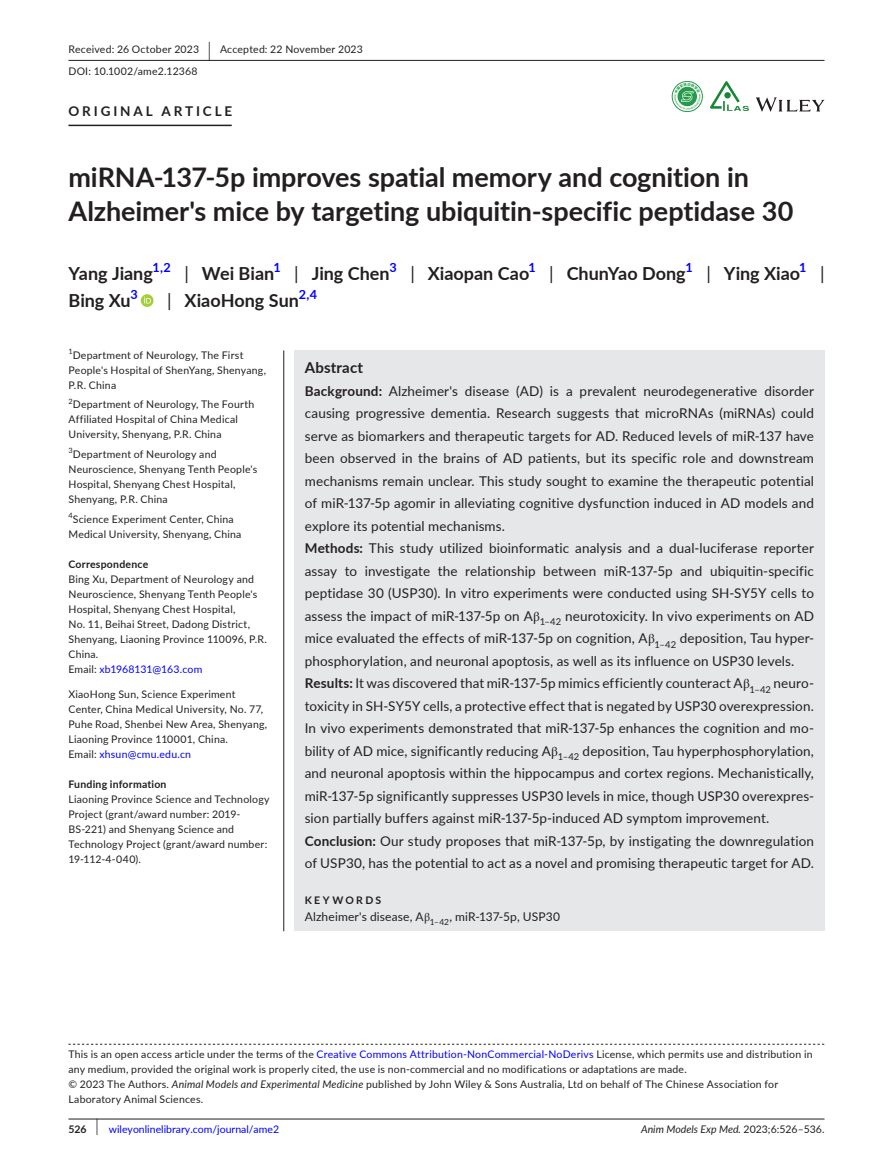
<style>
.page{position:relative;width:893px;height:1174px;background:#fff}
.page>*{position:absolute;margin:0;border:0;box-sizing:border-box;transform-origin:0 0}
.t1{font:700 27px/34.5px "Lato";letter-spacing:-.005em;color:#231f20}
.t2{font:700 18px "Lato";color:#231f20}
.t3{font:18px "Lato";color:#231f20}
.t4{font:700 15px "Lato";letter-spacing:.015em;color:#231f20}
.t5{font:13.5px/22.5px "Lato";letter-spacing:.01em;color:#231f20}
.t6{font:700 13.5px "Lato";letter-spacing:.215em;color:#231f20}
.t7{font:700 12.6px "Lato";color:#00f}
.t8{font:12px "Lato";letter-spacing:.01em;color:#231f20}
.t9{font:10.5px/15px "Lato";letter-spacing:.02em;color:#231f20}
.t10{font:10.5px "Lato";color:#00f}
.t11{font:italic 10.5px "Lato";color:#231f20}
.t12{font:700 10.5px "Lato";letter-spacing:.02em;color:#231f20}
.t13{font:700 10.5px "Lato";letter-spacing:.22em;color:#231f20}
.t14{font:7.35px "Lato";color:#231f20}
.s1{font-size:19.65px}
.s2{font-weight:400}
.s3{color:#00f}
.s4{font-weight:700}
.s5{font-family:"STIX"}
.s6{font-style:italic}
.s7{font-weight:700;color:#231f20}
.s8{font-size:17.4px;color:#231f20}
.s9{font-style:normal}
</style>
<div class="page">
<hr style="left:68px;top:1118px;width:756px;height:1px;background:#231f20">
<svg style="left:756px;top:97px;width:68px;height:15px"></svg>
<div style="left:672px;top:81px;width:31px;height:31px;border:1px solid #239b49;border-radius:50%"></div>
<svg style="left:674px;top:83px;width:26px;height:27px"></svg>
<img style="left:710px;top:81px;width:38px;height:30px">
<hr style="left:68px;top:60px;width:756px;height:1px;background:#231f20">
<hr style="left:68px;top:125px;width:164px;height:1px;background:#231f20">
<svg style="left:141px;top:294px;width:13px;height:13px"></svg>
<svg style="left:144px;top:296px;width:7px;height:7px"></svg>
<svg style="left:68px;top:1043px;width:756px;height:1px"></svg>
<div style="left:294px;top:350px;width:530px;height:581px;background:#e6e7e9"></div>
<hr style="left:283px;top:350px;width:1px;height:581px;background:#231f20">
<p class="t9" style="left:68px;top:38px;width:296px;line-height:21.8px">Received: 26 October 2023 <span class="s1">|</span> Accepted: 22 November 2023<br>DOI: 10.1002/ame2.12368</p>
<p class="t6" style="left:68px;top:101px;width:165px">ORIGINAL ARTICLE</p>
<h1 class="t1" style="left:68px;top:159px;width:726px">miRNA-137-5p improves spatial memory and cognition in<br>Alzheimer's mice by targeting ubiquitin-specific peptidase 30</h1>
<h2 class="t2" style="left:68px;top:260px;width:86px">Yang Jiang</h2>
<p class="t7" style="left:153px;top:258px;width:20px">1,2</p>
<h2 class="t2" style="left:184px;top:260px;width:91px"><span class="s2">|</span> Wei Bian</h2>
<p class="t7" style="left:273px;top:258px;width:9px">1</p>
<h2 class="t2" style="left:294px;top:260px;width:97px"><span class="s2">|</span> Jing Chen</h2>
<p class="t7" style="left:389px;top:258px;width:9px">3</p>
<h2 class="t2" style="left:410px;top:260px;width:121px"><span class="s2">|</span> Xiaopan Cao</h2>
<p class="t7" style="left:528px;top:258px;width:9px">1</p>
<h2 class="t2" style="left:549px;top:260px;width:138px"><span class="s2">|</span> ChunYao Dong</h2>
<p class="t7" style="left:685px;top:258px;width:9px">1</p>
<h2 class="t2" style="left:706px;top:260px;width:95px"><span class="s2">|</span> Ying Xiao</h2>
<p class="t7" style="left:799px;top:258px;width:9px">1</p>
<h2 class="t3" style="left:820px;top:260px;width:6px">|</h2>
<h2 class="t2" style="left:68px;top:287px;width:64px">Bing Xu</h2>
<p class="t7" style="left:130px;top:285px;width:9px">3</p>
<h2 class="t2" style="left:167px;top:287px;width:134px"><span class="s2">|</span> XiaoHong Sun</h2>
<p class="t7" style="left:299px;top:285px;width:20px">2,4</p>
<p class="t14" style="left:68px;top:346px;width:6px">1</p>
<p class="t9" style="left:68px;top:347px;width:199px;text-indent:4px">Department of Neurology, The First<br>People's Hospital of ShenYang, Shenyang,<br>P.R. China</p>
<p class="t14" style="left:68px;top:396px;width:6px">2</p>
<p class="t9" style="left:68px;top:397px;width:187px;text-indent:4px">Department of Neurology, The Fourth<br>Affiliated Hospital of China Medical<br>University, Shenyang, P.R. China</p>
<p class="t9" style="left:68px;top:446px;width:190px"><sup>3</sup>Department of Neurology and<br>Neuroscience, Shenyang Tenth People's<br>Hospital, Shenyang Chest Hospital,<br>Shenyang, P.R. China</p>
<p class="t9" style="left:68px;top:511px;width:175px"><sup>4</sup>Science Experiment Center, China<br>Medical University, Shenyang, China</p>
<p class="t12" style="left:68px;top:556px;width:81px">Correspondence</p>
<p class="t9" style="left:68px;top:571px;width:200px">Bing Xu, Department of Neurology and<br>Neuroscience, Shenyang Tenth People's<br>Hospital, Shenyang Chest Hospital,<br>No. 11, Beihai Street, Dadong District,<br>Shenyang, Liaoning Province 110096, P.R.<br>China.<br>Email: <span class="s3">xb1968131@163.com</span></p>
<p class="t9" style="left:68px;top:686px;width:200px">XiaoHong Sun, Science Experiment Center, China Medical University, No. 77, Puhe Road, Shenbei New Area, Shenyang, Liaoning Province 110001, China.<br>Email: <span class="s3">xhsun@cmu.edu.cn</span></p>
<p class="t12" style="left:68px;top:776px;width:100px">Funding information</p>
<p class="t9" style="left:68px;top:791px;width:203px">Liaoning Province Science and Technology Project (grant/award number: 2019- BS-221) and Shenyang Science and Technology Project (grant/award number:<br>19-112-4-040).</p>
<p class="t4" style="left:305px;top:356px;width:60px">Abstract</p>
<p class="t5" style="left:305px;top:379px;width:511px"><span class="s4">Background:</span> Alzheimer's disease (AD) is a prevalent neurodegenerative disorder causing progressive dementia. Research suggests that microRNAs (miRNAs) could serve as biomarkers and therapeutic targets for AD. Reduced levels of miR-137 have been observed in the brains of AD patients, but its specific role and downstream mechanisms remain unclear. This study sought to examine the therapeutic potential of miR-137-5p agomir in alleviating cognitive dysfunction induced in AD models and explore its potential mechanisms.<br><span class="s4">Methods:</span> This study utilized bioinformatic analysis and a dual-luciferase reporter assay to investigate the relationship between miR-137-5p and ubiquitin-specific peptidase 30 (USP30). In vitro experiments were conducted using SH-SY5Y cells to assess the impact of miR-137-5p on A<span class="s5">β</span><sub>1–42</sub> neurotoxicity. In vivo experiments on AD mice evaluated the effects of miR-137-5p on cognition, A<span class="s5">β</span><sub>1–42</sub> deposition, Tau hyper&shy;phosphorylation, and neuronal apoptosis, as well as its influence on USP30 levels.<br><span class="s4">Results:</span> It was discovered that miR-137-5p mimics efficiently counteract A<span class="s5">β</span><sub>1–42</sub> neuro&shy;toxicity in SH-SY5Y cells, a protective effect that is negated by USP30 overexpression.<br>In vivo experiments demonstrated that miR-137-5p enhances the cognition and mo&shy;bility of AD mice, significantly reducing A<span class="s5">β</span><sub>1–42</sub> deposition, Tau hyperphosphorylation, and neuronal apoptosis within the hippocampus and cortex regions. Mechanistically, miR-137-5p significantly suppresses USP30 levels in mice, though USP30 overexpres&shy;sion partially buffers against miR-137-5p-induced AD symptom improvement.<br><span class="s4">Conclusion:</span> Our study proposes that miR-137-5p, by instigating the downregulation of USP30, has the potential to act as a novel and promising therapeutic target for AD.</p>
<p class="t13" style="left:305px;top:892px;width:78px">KEYWORDS</p>
<p class="t8" style="left:305px;top:907px;width:257px">Alzheimer's disease, A<span class="s5">β</span><sub>1–42</sub>, miR-137-5p, USP30</p>
<p class="t9" style="left:68px;top:1046px;width:746px">This is an open access article under the terms of the <span class="s3">Creative Commons Attribution-NonCommercial-NoDerivs</span> License, which permits use and distribution in any medium, provided the original work is properly cited, the use is non-commercial and no modifications or adaptations are made.<br>© 2023 The Authors. <span class="s6">Animal Models and Experimental Medicine</span> published by John Wiley &amp; Sons Australia, Ltd on behalf of The Chinese Association for Laboratory Animal Sciences.</p>
<p class="t10" style="left:68px;top:1121px;width:212px"><span class="s7">526</span> <span class="s8">|</span> wileyonlinelibrary.com/journal/ame2</p>
<p class="t11" style="left:641px;top:1121px;width:185px">Anim Models Exp Med. <span class="s9">2023;6:526–536.</span></p>
</div>
